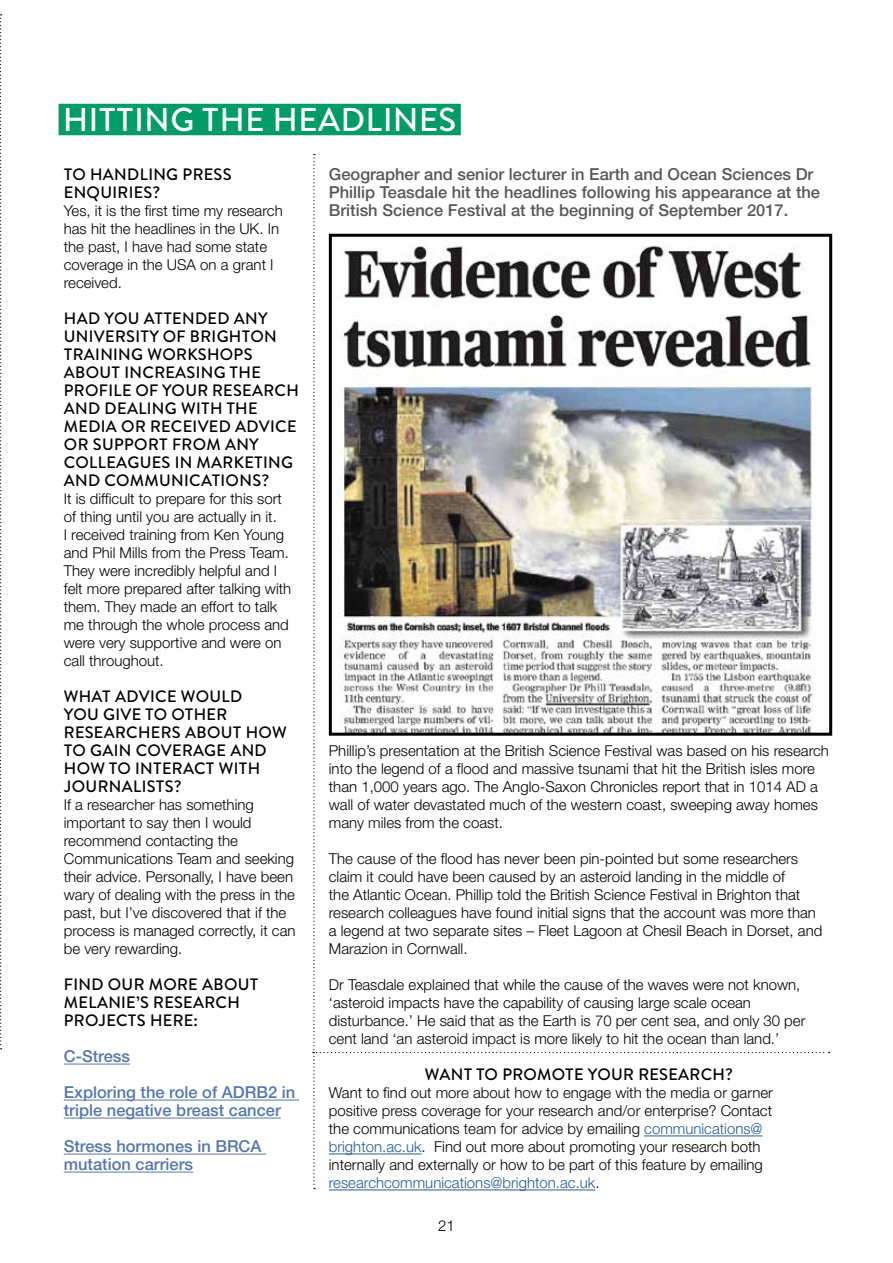
<style>
.page{position:relative;width:893px;height:1263px;background:#fff}
.page>*{position:absolute;margin:0;border:0;box-sizing:border-box;transform-origin:0 0}
.t1{font:500 33px "Brandon Text";letter-spacing:.02em;color:#fff}
.t2{font:500 16.5px/18px "Brandon Text";letter-spacing:.02em;color:#000}
.t3{font:500 16.5px/18px "Helvetica Neue LT Std";color:#575756}
.t4{font:500 16.5px/36px "Helvetica Neue LT Std";color:#5576af}
.t5{font:300 15px/18px "Helvetica Neue LT Std";color:#000}
.s1{color:#275b9b}
</style>
<div class="page">
<div style="left:59px;top:104px;width:402px;height:31px;background:#009b67"></div>
<hr style="left:329px;top:1189px;width:266px;height:1px;background:#275b9b">
<svg style="left:313px;top:154px;width:517px;height:1035px"></svg>
<hr style="left:64px;top:1064px;width:66px;height:1px;background:#5576af">
<hr style="left:64px;top:1100px;width:235px;height:1px;background:#5576af">
<hr style="left:64px;top:1118px;width:217px;height:1px;background:#5576af">
<hr style="left:64px;top:1154px;width:202px;height:1px;background:#5576af">
<hr style="left:64px;top:1172px;width:129px;height:1px;background:#5576af">
<svg style="left:0;top:14px;width:2px;height:1035px"></svg>
<img style="left:333px;top:238px;width:495px;height:494px">
<div style="left:329px;top:234px;width:503px;height:502px;border:3px solid #000"></div>
<h1 class="t1" style="left:63px;top:97px;width:395px">HITTING THE HEADLINES</h1>
<p class="t2" style="left:64px;top:165px;width:169px">TO HANDLING PRESS<br>ENQUIRIES?</p>
<p class="t5" style="left:64px;top:202px;width:220px">Yes, it is the first time my research has hit the headlines in the UK. In the past, I have had some state coverage in the USA on a grant I received.</p>
<p class="t2" style="left:64px;top:309px;width:236px">HAD YOU ATTENDED ANY<br>UNIVERSITY OF BRIGHTON<br>TRAINING WORKSHOPS<br>ABOUT INCREASING THE<br>PROFILE OF YOUR RESEARCH<br>AND DEALING WITH THE<br>MEDIA OR RECEIVED ADVICE<br>OR SUPPORT FROM ANY<br>COLLEAGUES IN MARKETING<br>AND COMMUNICATIONS?</p>
<p class="t5" style="left:64px;top:490px;width:229px">It is difficult to prepare for this sort of thing until you are actually in it.<br>I received training from Ken Young and Phil Mills from the Press Team.<br>They were incredibly helpful and I felt more prepared after talking with them. They made an effort to talk me through the whole process and were very supportive and were on call throughout.</p>
<p class="t2" style="left:64px;top:687px;width:225px">WHAT ADVICE WOULD<br>YOU GIVE TO OTHER<br>RESEARCHERS ABOUT HOW<br>TO GAIN COVERAGE AND<br>HOW TO INTERACT WITH<br>JOURNALISTS?</p>
<p class="t5" style="left:64px;top:796px;width:233px">If a researcher has something important to say then I would recommend contacting the<br>Communications Team and seeking their advice. Personally, I have been wary of dealing with the press in the past, but I’ve discovered that if the process is managed correctly, it can be very rewarding.</p>
<p class="t2" style="left:64px;top:975px;width:196px">FIND OUR MORE ABOUT<br>MELANIE’S RESEARCH<br>PROJECTS HERE:</p>
<p class="t4" style="left:64px;top:1038px;width:233px">C-Stress<br>Exploring the role of ADRB2 in</p>
<p class="t4" style="left:64px;top:1092px;width:219px">triple negative breast cancer<br>Stress hormones in BRCA</p>
<p class="t4" style="left:64px;top:1146px;width:131px">mutation carriers</p>
<p class="t3" style="left:329px;top:165px;width:493px">Geographer and senior lecturer in Earth and Ocean Sciences Dr<br>Phillip Teasdale hit the headlines following his appearance at the<br>British Science Festival at the beginning of September 2017.</p>
<p class="t5" style="left:329px;top:742px;width:502px">Phillip’s presentation at the British Science Festival was based on his research into the legend of a flood and massive tsunami that hit the British isles more than 1,000 years ago. The Anglo-Saxon Chronicles report that in 1014 AD a wall of water devastated much of the western coast, sweeping away homes many miles from the coast.</p>
<p class="t5" style="left:329px;top:850px;width:495px">The cause of the flood has never been pin-pointed but some researchers claim it could have been caused by an asteroid landing in the middle of<br>the Atlantic Ocean. Phillip told the British Science Festival in Brighton that research colleagues have found initial signs that the account was more than a legend at two separate sites – Fleet Lagoon at Chesil Beach in Dorset, and Marazion in Cornwall.</p>
<p class="t5" style="left:329px;top:976px;width:478px">Dr Teasdale explained that while the cause of the waves were not known, ‘asteroid impacts have the capability of causing large scale ocean disturbance.’ He said that as the Earth is 70 per cent sea, and only 30 per cent land ‘an asteroid impact is more likely to hit the ocean than land.’</p>
<p class="t2" style="left:425px;top:1065px;width:310px">WANT TO PROMOTE YOUR RESEARCH?</p>
<p class="t5" style="left:329px;top:1084px;width:446px">Want to find out more about how to engage with the media or garner positive press coverage for your research and/or enterprise? Contact the communications team for advice by emailing <span class="s1">communications@ brighton.ac.uk</span>. Find out more about promoting your research both internally and externally or how to be part of this feature by emailing <span class="s1">researchcommunications@brighton.ac.uk</span>.</p>
<p class="t5" style="left:438px;top:1216px;width:18px">21</p>
</div>
